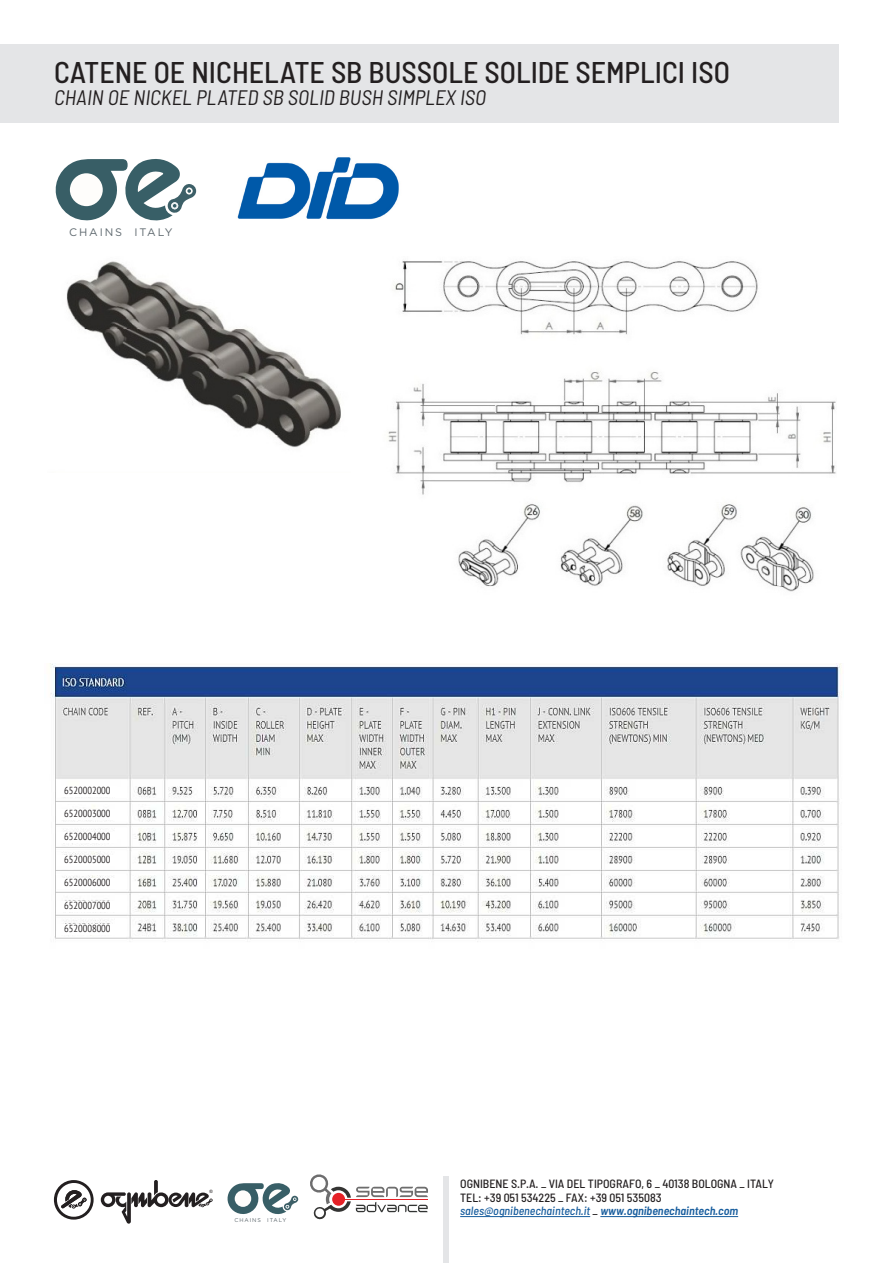
<style>
.page{position:relative;width:893px;height:1263px;background:#fff}
.page>*{position:absolute;margin:0;border:0;box-sizing:border-box;transform-origin:0 0}
.t1{font:500 semi-condensed 30px "Barlow";color:#231f20}
.t2{font:italic semi-condensed 21px "Barlow";color:#231f20}
.t3{font:500 semi-condensed 12px "Barlow";color:#231f20}
.t4{font:italic 500 semi-condensed 12px "Barlow";color:#175d9e}
.t5{font:10.8px "Gotham";letter-spacing:.17em;color:#5e686e}
.t6{font:10.2px "PT Sans";color:#231f20;scale:.84 1}
.t7{font:5.4px "Gotham";letter-spacing:.17em;color:#5e686e}
.t8{font:4.5px "Arial";color:#231f20}
.s1{font-style:normal;color:#231f20}
.s2{font-weight:600}
</style>
<div class="page">
<div style="left:0;top:45px;width:839px;height:78px;background:#e4e5e7"></div>
<img style="left:50px;top:664px;width:792px;height:278px">
<img style="left:388px;top:261px;width:448px;height:331px">
<div style="left:444px;top:1176px;width:5px;height:87px;background:#e4e5e7"></div>
<hr style="left:460px;top:1216px;width:130px;height:1px;background:#175d9e">
<hr style="left:600px;top:1216px;width:138px;height:1px;background:#175d9e">
<svg style="left:227px;top:1183px;width:71px;height:31px"></svg>
<svg style="left:310px;top:1174px;width:118px;height:46px"></svg>
<svg style="left:101px;top:1180px;width:112px;height:44px"></svg>
<svg style="left:54px;top:1180px;width:40px;height:39px"></svg>
<img style="left:66px;top:261px;width:275px;height:187px">
<svg style="left:55px;top:159px;width:141px;height:62px"></svg>
<img style="left:237px;top:157px;width:162px;height:63px">
<div style="left:57px;top:786px;width:60px;height:10px;background:#fff"></div>
<div style="left:57px;top:809px;width:60px;height:10px;background:#fff"></div>
<div style="left:57px;top:832px;width:60px;height:10px;background:#fff"></div>
<div style="left:57px;top:855px;width:60px;height:10px;background:#fff"></div>
<div style="left:57px;top:878px;width:60px;height:10px;background:#fff"></div>
<div style="left:57px;top:901px;width:60px;height:10px;background:#fff"></div>
<div style="left:57px;top:924px;width:60px;height:10px;background:#fff"></div>
<p class="t1" style="left:54px;top:54px;width:677px">CATENE OE NICHELATE SB BUSSOLE SOLIDE SEMPLICI ISO</p>
<p class="t2" style="left:54px;top:84px;width:434px">CHAIN OE NICKEL PLATED SB SOLID BUSH SIMPLEX ISO</p>
<p class="t5" style="left:69px;top:225px;width:105px">CHAINS ITALY</p>
<p class="t6" style="left:64px;top:784px;width:57px">6520002000</p>
<p class="t6" style="left:64px;top:807px;width:57px">6520003000</p>
<p class="t6" style="left:64px;top:830px;width:57px">6520004000</p>
<p class="t6" style="left:64px;top:853px;width:57px">6520005000</p>
<p class="t6" style="left:64px;top:876px;width:57px">6520006000</p>
<p class="t6" style="left:64px;top:899px;width:57px">6520007000</p>
<p class="t6" style="left:64px;top:921px;width:57px">6520008000</p>
<p class="t8" style="left:209px;top:1189px;width:5px">®</p>
<p class="t7" style="left:234px;top:1216px;width:54px">CHAINS ITALY</p>
<p class="t3" style="left:460px;top:1176px;width:315px">OGNIBENE S.P.A. _ VIA DEL TIPOGRAFO, 6 _ 40138 BOLOGNA _ ITALY</p>
<p class="t3" style="left:460px;top:1190px;width:203px">TEL: +39 051 534225 _ FAX: +39 051 535083</p>
<p class="t4" style="left:460px;top:1203px;width:279px">sales@ognibenechaintech.it <span class="s1">_</span> <span class="s2">www.ognibenechaintech.com</span></p>
</div>
